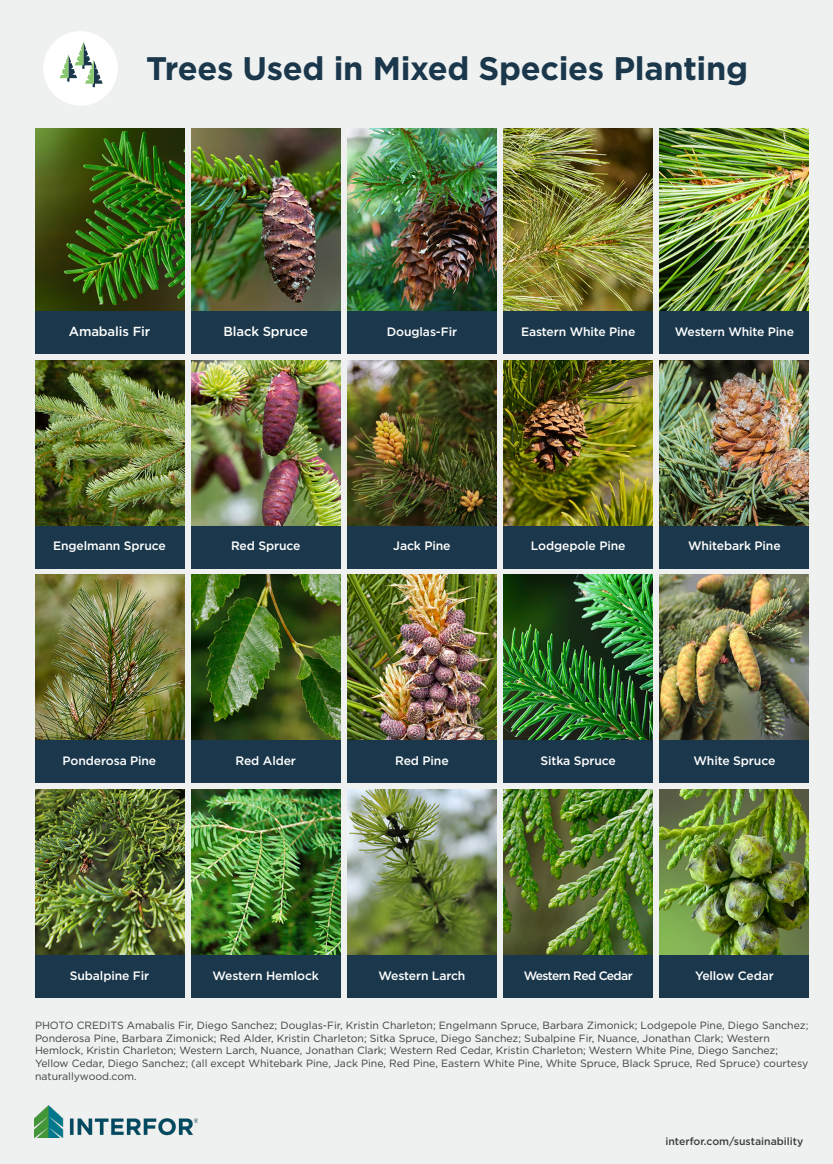
<style>
.page{position:relative;width:833px;height:1164px;background:#eff1f0}
.page>*{position:absolute;margin:0;border:0;box-sizing:border-box;transform-origin:0 0}
.SIDEBAR_Head{font:700 32.55px "Gotham";letter-spacing:-.01em;color:#1a374b}
.t1{font:500 13.12px "Gotham";letter-spacing:-.01em;color:#fff}
.t2{font:500 12.25px "Gotham";letter-spacing:-.01em;color:#fff}
.t3{font:500 12.08px "Gotham";letter-spacing:-.01em;color:#fff}
.t4{font:500 12.08px "Gotham";letter-spacing:-.05em;color:#fff}
.t5{font:10.5px/12.6px "Gotham";color:#3e3e3f}
.t6{font:500 10.5px "Gotham";color:#3e3e3f}
</style>
<div class="page">
<img style="left:35px;top:129px;width:149px;height:182px">
<div style="left:35px;top:311px;width:149px;height:42px;background:#1a374b"></div>
<img style="left:191px;top:129px;width:149px;height:182px">
<div style="left:191px;top:311px;width:149px;height:42px;background:#1a374b"></div>
<img style="left:347px;top:129px;width:149px;height:182px">
<div style="left:347px;top:311px;width:149px;height:42px;background:#1a374b"></div>
<img style="left:504px;top:129px;width:149px;height:182px">
<div style="left:504px;top:311px;width:149px;height:42px;background:#1a374b"></div>
<img style="left:35px;top:360px;width:149px;height:166px">
<div style="left:35px;top:526px;width:149px;height:42px;background:#1a374b"></div>
<img style="left:191px;top:360px;width:149px;height:166px">
<div style="left:191px;top:526px;width:149px;height:42px;background:#1a374b"></div>
<img style="left:347px;top:360px;width:149px;height:166px">
<div style="left:347px;top:526px;width:149px;height:42px;background:#1a374b"></div>
<img style="left:504px;top:360px;width:149px;height:166px">
<div style="left:504px;top:526px;width:149px;height:42px;background:#1a374b"></div>
<img style="left:35px;top:575px;width:149px;height:166px">
<div style="left:35px;top:741px;width:149px;height:42px;background:#1a374b"></div>
<img style="left:191px;top:575px;width:149px;height:166px">
<div style="left:191px;top:741px;width:149px;height:42px;background:#1a374b"></div>
<img style="left:347px;top:575px;width:149px;height:166px">
<div style="left:347px;top:741px;width:149px;height:42px;background:#1a374b"></div>
<img style="left:504px;top:575px;width:149px;height:166px">
<div style="left:504px;top:741px;width:149px;height:42px;background:#1a374b"></div>
<img style="left:35px;top:789px;width:149px;height:166px">
<div style="left:35px;top:955px;width:149px;height:43px;background:#1a374b"></div>
<img style="left:191px;top:789px;width:149px;height:166px">
<div style="left:191px;top:955px;width:149px;height:43px;background:#1a374b"></div>
<img style="left:347px;top:789px;width:149px;height:166px">
<div style="left:347px;top:955px;width:149px;height:43px;background:#1a374b"></div>
<img style="left:504px;top:789px;width:149px;height:166px">
<div style="left:504px;top:955px;width:149px;height:43px;background:#1a374b"></div>
<img style="left:660px;top:129px;width:149px;height:182px">
<img style="left:660px;top:360px;width:149px;height:166px">
<img style="left:660px;top:575px;width:149px;height:166px">
<img style="left:660px;top:789px;width:149px;height:166px">
<div style="left:660px;top:311px;width:149px;height:42px;background:#1a374b"></div>
<div style="left:660px;top:526px;width:149px;height:42px;background:#1a374b"></div>
<div style="left:660px;top:741px;width:149px;height:42px;background:#1a374b"></div>
<div style="left:660px;top:955px;width:149px;height:43px;background:#1a374b"></div>
<div style="left:43px;top:31px;width:75px;height:75px;background:#fff;border-radius:50%"></div>
<svg style="left:60px;top:42px;width:43px;height:45px"></svg>
<img style="left:35px;top:1105px;width:163px;height:33px">
<p class="SIDEBAR_Head" style="left:146px;top:50px;width:603px">Trees Used in Mixed Species Planting</p>
<p class="t1" style="left:69px;top:323px;width:83px">Amabalis Fir</p>
<p class="t1" style="left:223px;top:323px;width:86px">Black Spruce</p>
<p class="t3" style="left:387px;top:323px;width:72px">Douglas-Fir</p>
<p class="t3" style="left:521px;top:323px;width:116px">Eastern White Pine</p>
<p class="t3" style="left:675px;top:323px;width:121px">Western White Pine</p>
<p class="t3" style="left:53px;top:538px;width:114px">Engelmann Spruce</p>
<p class="t3" style="left:231px;top:538px;width:71px">Red Spruce</p>
<p class="t2" style="left:393px;top:538px;width:59px">Jack Pine</p>
<p class="t3" style="left:531px;top:538px;width:96px">Lodgepole Pine</p>
<p class="t3" style="left:688px;top:538px;width:94px">Whitebark Pine</p>
<p class="t3" style="left:63px;top:753px;width:95px">Ponderosa Pine</p>
<p class="t3" style="left:236px;top:753px;width:62px">Red Alder</p>
<p class="t2" style="left:395px;top:753px;width:55px">Red Pine</p>
<p class="t3" style="left:541px;top:753px;width:77px">Sitka Spruce</p>
<p class="t2" style="left:694px;top:753px;width:83px">White Spruce</p>
<p class="t3" style="left:70px;top:968px;width:81px">Subalpine Fir</p>
<p class="t3" style="left:213px;top:968px;width:108px">Western Hemlock</p>
<p class="t3" style="left:378px;top:968px;width:88px">Western Larch</p>
<p class="t4" style="left:524px;top:968px;width:111px">Western Red Cedar</p>
<p class="t3" style="left:695px;top:968px;width:80px">Yellow Cedar</p>
<p class="t5" style="left:35px;top:1019px;width:775px">PHOTO CREDITS Amabalis Fir, Diego Sanchez; Douglas-Fir, Kristin Charleton; Engelmann Spruce, Barbara Zimonick; Lodgepole Pine, Diego Sanchez; Ponderosa Pine, Barbara Zimonick; Red Alder, Kristin Charleton; Sitka Spruce, Diego Sanchez; Subalpine Fir, Nuance, Jonathan Clark; Western Hemlock, Kristin Charleton; Western Larch, Nuance, Jonathan Clark; Western Red Cedar, Kristin Charleton; Western White Pine, Diego Sanchez; Yellow Cedar, Diego Sanchez; (all except Whitebark Pine, Jack Pine, Red Pine, Eastern White Pine, White Spruce, Black Spruce, Red Spruce) courtesy naturallywood.com.</p>
<p class="t6" style="left:665px;top:1134px;width:140px">interfor.com/sustainability</p>
</div>
